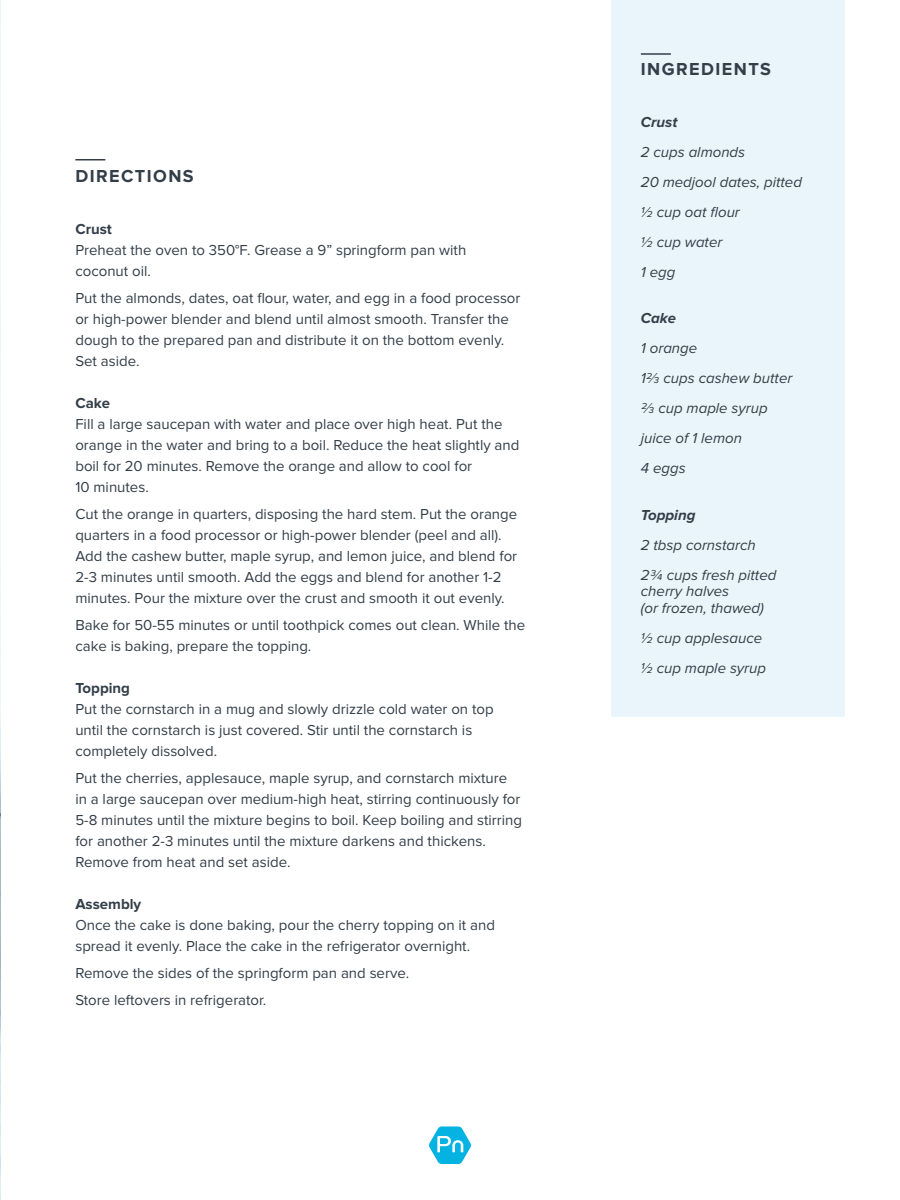
<style>
.page{position:relative;width:900px;height:1200px;background:#fff}
.page>*{position:absolute;margin:0;border:0;box-sizing:border-box;transform-origin:0 0}
.t1{font:700 18px "Proxima Nova";letter-spacing:.08em;color:#333e48}
.t2{font:15px/21px "Proxima Nova";color:#333e48}
.t3{font:italic 15px/30px "Proxima Nova";color:#333e48}
.t4{font:700 15px "Proxima Nova";color:#333e48}
.t5{font:italic 700 15px "Proxima Nova";color:#333e48}
</style>
<div class="page">
<img style="left:0;top:0;width:1px;height:1200px">
<div style="left:611px;top:1px;width:234px;height:716px;background:#e9f4fb"></div>
<hr style="left:75px;top:159px;width:30px;height:1px;background:#333e48">
<hr style="left:641px;top:53px;width:30px;height:2px;background:#333e48">
<svg style="left:429px;top:1126px;width:42px;height:38px"></svg>
<p class="t1" style="left:75px;top:166px;width:120px">DIRECTIONS</p>
<p class="t4" style="left:75px;top:220px;width:38px">Crust</p>
<p class="t2" style="left:75px;top:240px;width:392px">Preheat the oven to 350°F. Grease a 9” springform pan with coconut oil.</p>
<p class="t2" style="left:75px;top:288px;width:447px">Put the almonds, dates, oat flour, water, and egg in a food processor or high-power blender and blend until almost smooth. Transfer the dough to the prepared pan and distribute it on the bottom evenly.<br>Set aside.</p>
<p class="t4" style="left:75px;top:394px;width:36px">Cake</p>
<p class="t2" style="left:75px;top:414px;width:446px">Fill a large saucepan with water and place over high heat. Put the orange in the water and bring to a boil. Reduce the heat slightly and boil for 20 minutes. Remove the orange and allow to cool for<br>10 minutes.</p>
<p class="t2" style="left:75px;top:504px;width:443px">Cut the orange in quarters, disposing the hard stem. Put the orange quarters in a food processor or high-power blender (peel and all).<br>Add the cashew butter, maple syrup, and lemon juice, and blend for 2-3 minutes until smooth. Add the eggs and blend for another 1-2 minutes. Pour the mixture over the crust and smooth it out evenly.</p>
<p class="t2" style="left:75px;top:615px;width:452px">Bake for 50-55 minutes or until toothpick comes out clean. While the cake is baking, prepare the topping.</p>
<p class="t4" style="left:75px;top:679px;width:56px">Topping</p>
<p class="t2" style="left:75px;top:699px;width:420px">Put the cornstarch in a mug and slowly drizzle cold water on top until the cornstarch is just covered. Stir until the cornstarch is completely dissolved.</p>
<p class="t2" style="left:75px;top:768px;width:448px">Put the cherries, applesauce, maple syrup, and cornstarch mixture in a large saucepan over medium-high heat, stirring continuously for 5-8 minutes until the mixture begins to boil. Keep boiling and stirring for another 2-3 minutes until the mixture darkens and thickens.<br>Remove from heat and set aside.</p>
<p class="t4" style="left:75px;top:895px;width:67px">Assembly</p>
<p class="t2" style="left:75px;top:915px;width:421px">Once the cake is done baking, pour the cherry topping on it and spread it evenly. Place the cake in the refrigerator overnight.</p>
<p class="t2" style="left:75px;top:960px;width:335px;line-height:27px">Remove the sides of the springform pan and serve.<br>Store leftovers in refrigerator.</p>
<p class="t1" style="left:641px;top:59px;width:132px">INGREDIENTS</p>
<p class="t5" style="left:641px;top:113px;width:38px">Crust</p>
<p class="t3" style="left:641px;top:137px;width:163px">2 cups almonds<br>20 medjool dates, pitted ½ cup oat flour<br>½ cup water<br>1 egg</p>
<p class="t5" style="left:641px;top:310px;width:37px">Cake</p>
<p class="t3" style="left:641px;top:334px;width:153px">1 orange<br>1⅔ cups cashew butter ⅔ cup maple syrup juice of 1 lemon<br>4 eggs</p>
<p class="t5" style="left:641px;top:506px;width:56px">Topping</p>
<p class="t3" style="left:641px;top:530px;width:137px">2 tbsp cornstarch<br>2¾ cups fresh pitted</p>
<p class="t3" style="left:641px;top:584px;width:125px;line-height:16.5px">cherry halves<br>(or frozen, thawed)</p>
<p class="t3" style="left:641px;top:623px;width:127px">½ cup applesauce ½ cup maple syrup</p>
</div>
